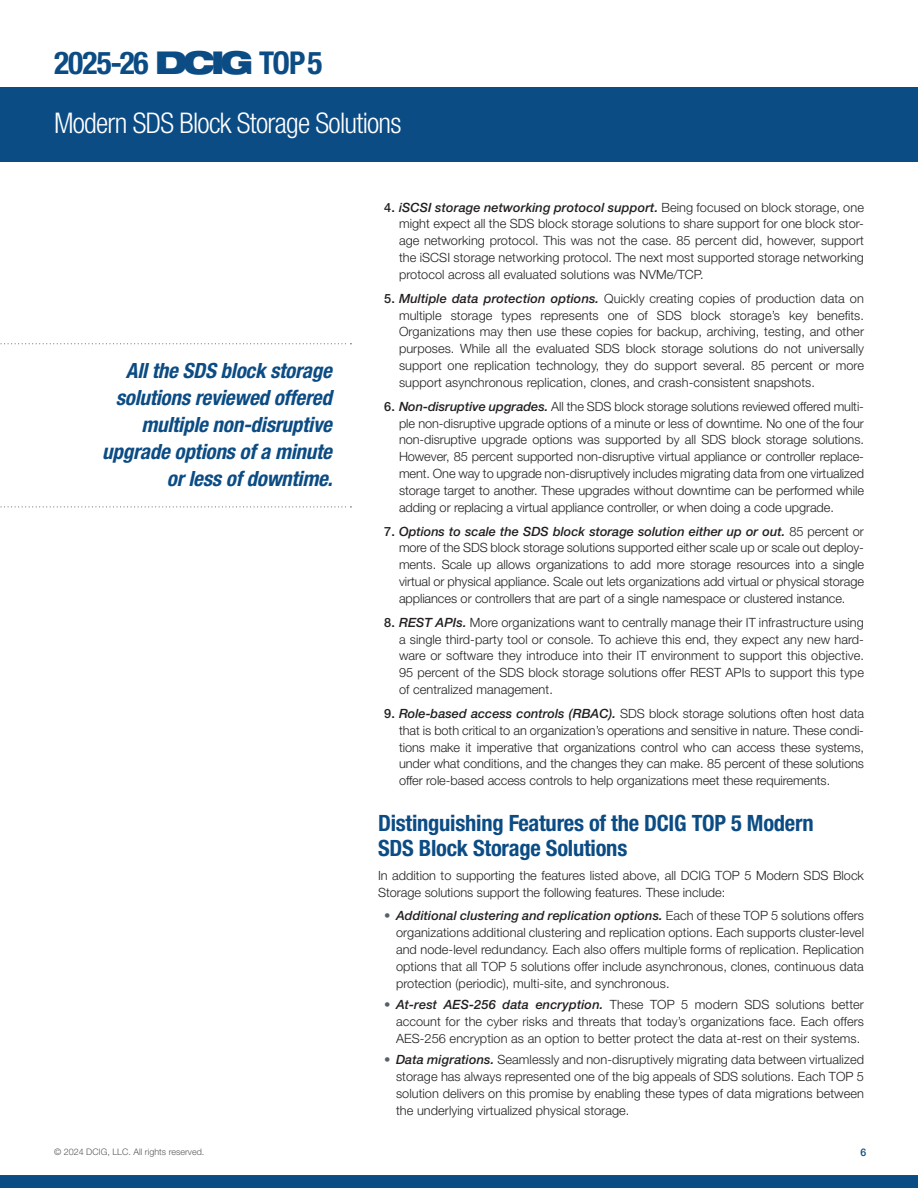
<style>
.page{position:relative;width:918px;height:1188px;background:#fff}
.page>*{position:absolute;margin:0;border:0;box-sizing:border-box;transform-origin:0 0}
.t1{font:700 condensed 31.5px "Helvetica Neue LT Std";letter-spacing:-.03em;color:#0c4c84}
.t2{font:300 condensed 28.5px "Helvetica Neue LT Std";letter-spacing:-.025em;color:#fff}
.Subhead___Large{font:700 condensed 22.5px/25.5px "Helvetica Neue LT Std";letter-spacing:-.01em;color:#0c4c84}
.Pull_quote{font:italic 700 condensed 21px/27px "Helvetica Neue LT Std";letter-spacing:-.01em;color:#0c4c84;text-align:right}
.t3{font:300 12.75px/16.8px "Helvetica Neue LT Std";letter-spacing:.005em;color:#231f20;text-align:justify}
.t4{font:500 10.5px "Helvetica Neue LT Std";color:#0c4c84}
.t5{font:300 9px "Helvetica Neue LT Std";color:#58595b}
.s1{font-weight:900;font-stretch:expanded}
.s2{font-weight:500}
.s3{font-weight:500;font-style:italic}
.s4{color:#576066}
</style>
<div class="page">
<div style="left:0;top:1175px;width:918px;height:13px;background:#0c4c84"></div>
<svg style="left:0;top:343px;width:351px;height:1px"></svg>
<svg style="left:0;top:506px;width:351px;height:1px"></svg>
<div style="left:0;top:88px;width:918px;height:74px;background:#0c4c84"></div>
<h1 class="t1" style="left:54px;top:44px;width:270px">2025-26 <span class="s1">DCIG</span> TOP 5</h1>
<h2 class="t2" style="left:54px;top:107px;width:349px">Modern SDS Block Storage Solutions</h2>
<p class="Pull_quote" style="left:102px;top:357px;width:232px">All the SDS block storage solutions reviewed offered multiple non-disruptive upgrade options of a minute or less of downtime.</p>
<p class="t3" style="left:399px;top:198px;width:467px;text-indent:-15px"><span class="s2">4.</span> <span class="s3">iSCSI storage networking protocol support.</span> Being focused on block storage, one might expect all the SDS block storage solutions to share support for one block stor&shy;age networking protocol. This was not the case. 85 percent did, however, support the iSCSI storage networking protocol. The next most supported storage networking protocol across all evaluated solutions was NVMe/TCP.</p>
<p class="t3" style="left:399px;top:290px;width:467px;text-indent:-15px"><span class="s2">5.</span> <span class="s3">Multiple data protection options.</span> Quickly creating copies of production data on multiple storage types represents one of SDS block storage’s key benefits.<br>Organizations may then use these copies for backup, archiving, testing, and other purposes. While all the evaluated SDS block storage solutions do not universally support one replication technology, they do support several. 85 percent or more support asynchronous replication, clones, and crash-consistent snapshots.</p>
<p class="t3" style="left:399px;top:398px;width:467px;text-indent:-15px"><span class="s2">6.</span> <span class="s3">Non-disruptive upgrades.</span> All the SDS block storage solutions reviewed offered multi&shy;ple non-disruptive upgrade options of a minute or less of downtime. No one of the four non-disruptive upgrade options was supported by all SDS block storage solutions.<br>However, 85 percent supported non-disruptive virtual appliance or controller replace&shy;ment. One way to upgrade non-disruptively includes migrating data from one virtualized storage target to another. These upgrades without downtime can be performed while adding or replacing a virtual appliance controller, or when doing a code upgrade.</p>
<p class="t3" style="left:399px;top:522px;width:467px;text-indent:-15px"><span class="s2">7.</span> <span class="s3">Options to scale the SDS block storage solution either up or out.</span> 85 percent or more of the SDS block storage solutions supported either scale up or scale out deploy&shy;ments. Scale up allows organizations to add more storage resources into a single virtual or physical appliance. Scale out lets organizations add virtual or physical storage appliances or controllers that are part of a single namespace or clustered instance.</p>
<p class="t3" style="left:399px;top:614px;width:467px;text-indent:-15px"><span class="s2">8.</span> <span class="s3">REST APIs.</span> More organizations want to centrally manage their IT infrastructure using a single third-party tool or console. To achieve this end, they expect any new hard&shy;ware or software they introduce into their IT environment to support this objective.<br>95 percent of the SDS block storage solutions offer REST APIs to support this type of centralized management.</p>
<p class="t3" style="left:399px;top:705px;width:467px;text-indent:-15px"><span class="s2">9.</span> <span class="s3">Role-based access controls (RBAC).</span> SDS block storage solutions often host data that is both critical to an organization’s operations and sensitive in nature. These condi&shy;tions make it imperative that organizations control who can access these systems, under what conditions, and the changes they can make. 85 percent of these solutions offer role-based access controls to help organizations meet these requirements.</p>
<p class="Subhead___Large" style="left:378px;top:810px;width:437px">Distinguishing Features of the DCIG TOP 5 Modern<br>SDS Block Storage Solutions</p>
<p class="t3" style="left:378px;top:867px;width:488px">In addition to supporting the features listed above, all DCIG TOP 5 Modern SDS Block<br>Storage solutions support the following features. These include:</p>
<p class="t3" style="left:396px;top:907px;width:470px;text-indent:-12px"><span class="s4">•</span> <span class="s3">Additional clustering and replication options.</span> Each of these TOP 5 solutions offers organizations additional clustering and replication options. Each supports cluster-level and node-level redundancy. Each also offers multiple forms of replication. Replication options that all TOP 5 solutions offer include asynchronous, clones, continuous data protection (periodic), multi-site, and synchronous.</p>
<p class="t3" style="left:396px;top:996px;width:470px;text-indent:-12px"><span class="s4">•</span> <span class="s3">At-rest AES-256 data encryption.</span> These TOP 5 modern SDS solutions better account for the cyber risks and threats that today’s organizations face. Each offers AES-256 encryption as an option to better protect the data at-rest on their systems.</p>
<p class="t3" style="left:396px;top:1051px;width:470px;text-indent:-12px"><span class="s4">•</span> <span class="s3">Data migrations.</span> Seamlessly and non-disruptively migrating data between virtualized storage has always represented one of the big appeals of SDS solutions. Each TOP 5 solution delivers on this promise by enabling these types of data migrations between the underlying virtualized physical storage.</p>
<p class="t5" style="left:54px;top:1147px;width:152px">© 2024 DCIG, LLC. All rights reserved.</p>
<p class="t4" style="left:860px;top:1146px;width:7px">6</p>
</div>
